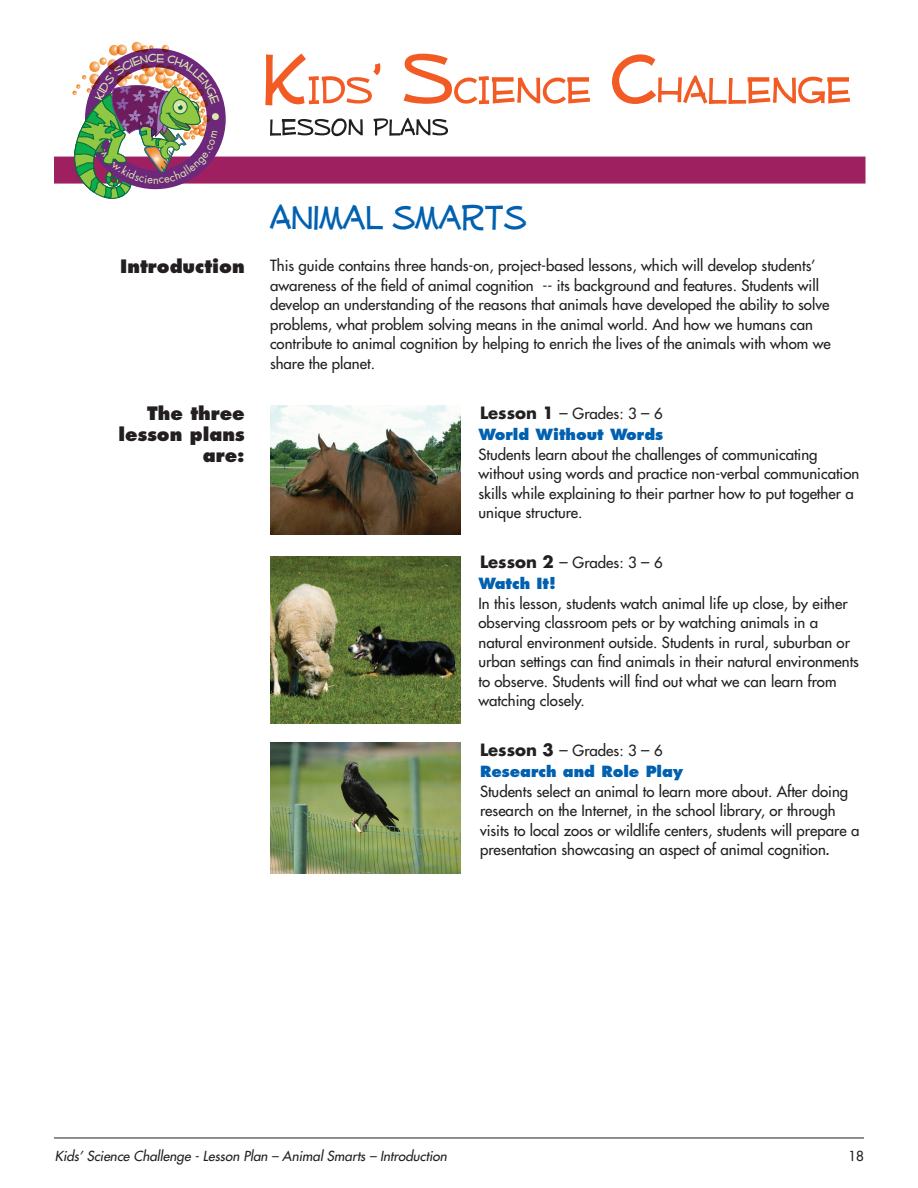
<style>
.page{position:relative;width:918px;height:1188px;background:#fff}
.page>*{position:absolute;margin:0;border:0;box-sizing:border-box;transform-origin:0 0}
.t1{font:42.3px "Mufferaw Free";color:#0161b0;scale:.95 1}
.t2{font:800 18px "Futura";color:#231f20}
.Arial_ital_w_6_point{font:15px/19.5px "Futura";color:#231f20}
.t3{font:800 15px "Futura";color:#0161b0}
.t4{font:italic 13.5px "Futura";color:#231f20}
.t5{font:13.5px "Futura";color:#231f20}
.s1{font-weight:700;font-size:16.5px}
.s2{font-size:16.5px}
.s3{font-family:"Cambria";font-size:18px}
</style>
<div class="page">
<div style="left:54px;top:157px;width:812px;height:27px;background:#9e2061;border:2px solid #9e2061"></div>
<svg style="left:270px;top:118px;width:178px;height:18px"></svg>
<svg style="left:265px;top:53px;width:585px;height:52px"></svg>
<hr style="left:54px;top:1138px;width:810px;height:1px;background:#231f20">
<img style="left:270px;top:742px;width:191px;height:132px">
<img style="left:270px;top:406px;width:191px;height:129px">
<img style="left:270px;top:556px;width:191px;height:168px">
<svg style="left:70px;top:42px;width:150px;height:157px"></svg>
<p class="t2" style="left:120px;top:255px;width:126px">Introduction</p>
<p class="t2" style="left:147px;top:402px;width:99px">The three</p>
<p class="t2" style="left:119px;top:423px;width:128px">lesson plans</p>
<p class="t2" style="left:203px;top:444px;width:43px">are:</p>
<p class="t1" style="left:270px;top:196px;width:272px">Animal smarts</p>
<p class="Arial_ital_w_6_point" style="left:270px;top:256px;width:562px">This guide contains three hands-on, project-based lessons, which will develop students’ awareness of the field of animal cognition -- its background and features. Students will develop an understanding of the reasons that animals have developed the ability to solve problems, what problem solving means in the animal world. And how we humans can contribute to animal cognition by helping to enrich the lives of the animals with whom we share the planet.</p>
<p class="Arial_ital_w_6_point" style="left:480px;top:403px;width:184px"><span class="s1">Lesson 1</span> <span class="s2">–</span> Grades: 3 <span class="s2">–</span> 6</p>
<p class="t3" style="left:478px;top:425px;width:186px">World Without Words</p>
<p class="Arial_ital_w_6_point" style="left:478px;top:444px;width:382px">Students learn about the challenges of communicating without using words and practice non-verbal communication skills while explaining to their partner how to put together a unique structure.</p>
<p class="Arial_ital_w_6_point" style="left:480px;top:552px;width:184px"><span class="s1">Lesson 2</span> <span class="s2">–</span> Grades: 3 <span class="s2">–</span> 6</p>
<p class="t3" style="left:478px;top:575px;width:79px">Watch It!</p>
<p class="Arial_ital_w_6_point" style="left:478px;top:593px;width:382px">In this lesson, students watch animal life up close, by either observing classroom pets or by watching animals in a natural environment outside. Students in rural, suburban or urban settings can find animals in their natural environments to observe. Students will find out what we can learn from watching closely.</p>
<p class="Arial_ital_w_6_point" style="left:480px;top:740px;width:184px"><span class="s1">Lesson 3</span> <span class="s2">–</span> Grades: 3 <span class="s2">–</span> 6</p>
<p class="t3" style="left:480px;top:763px;width:204px">Research and Role Play</p>
<p class="Arial_ital_w_6_point" style="left:480px;top:782px;width:381px">Students select an animal to learn more about. After doing research on the Internet, in the school library, or through visits to local zoos or wildlife centers, students will prepare a presentation showcasing an aspect of animal cognition<span class="s3">.</span></p>
<p class="t4" style="left:55px;top:1147px;width:393px">Kids’ Science Challenge - Lesson Plan – Animal Smarts – Introduction</p>
<p class="t5" style="left:848px;top:1147px;width:17px">18</p>
</div>
